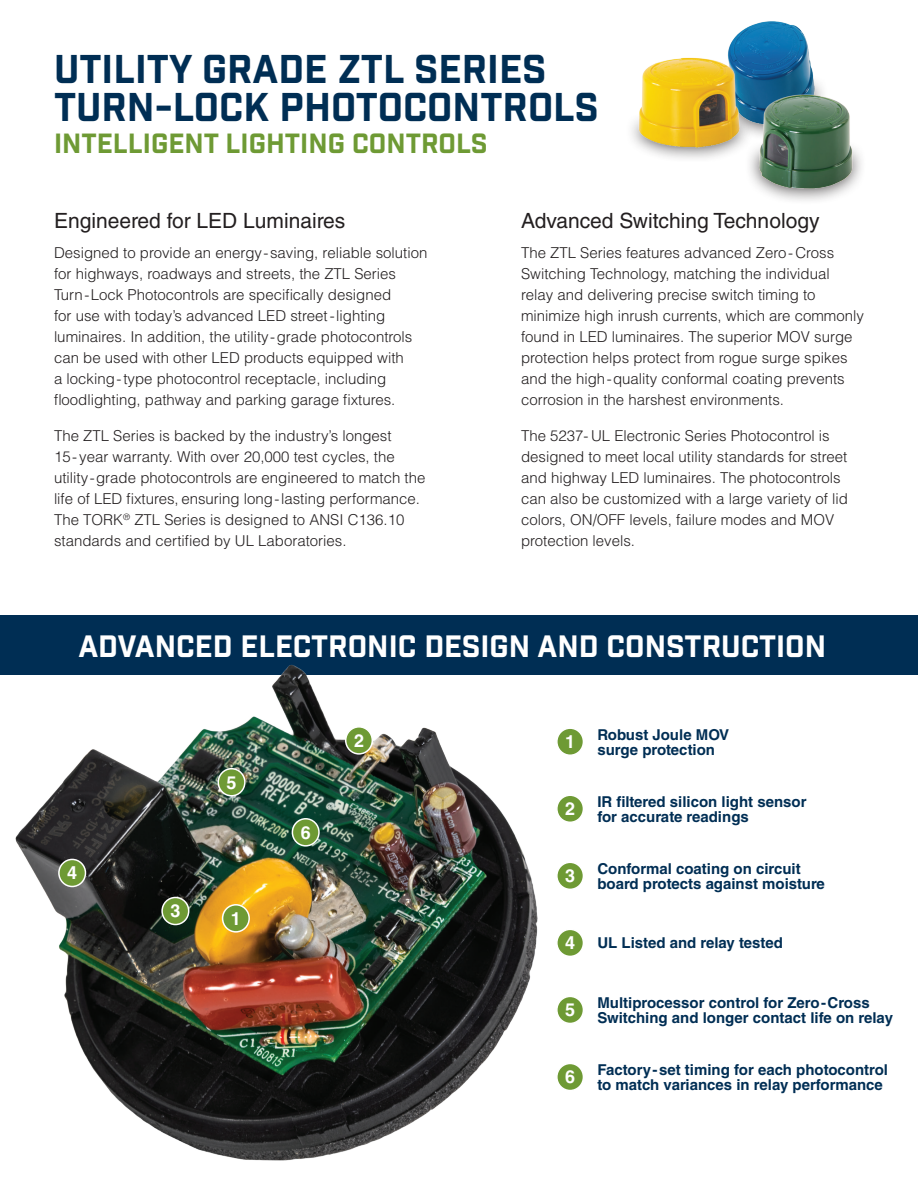
<style>
.page{position:relative;width:918px;height:1188px;background:#fff}
.page>*{position:absolute;margin:0;border:0;box-sizing:border-box;transform-origin:0 0}
.t1{font:39px/37.5px "Industry Inc Base";color:#002e54}
.t2{font:30px "Industry Inc Base";color:#fff}
.t3{font:27px "Industry Inc Base";color:#6e9a34}
.t4{font:21px "Helvetica LT Std";color:#231f20}
.t5{font:700 18px "Helvetica LT Std";color:#fff}
.t6{font:300 15px/21px "Helvetica LT Std";color:#231f20}
.t7{font:700 15px/15px "Helvetica LT Std";color:#002e54}
</style>
<div class="page">
<div style="left:0;top:615px;width:918px;height:60px;background:#002e54"></div>
<div style="left:557px;top:728px;width:26px;height:27px;background:#6e9a34;border-radius:50%"></div>
<div style="left:556px;top:727px;width:28px;height:29px;border:2px solid #fff;border-radius:50%"></div>
<div style="left:557px;top:929px;width:26px;height:27px;background:#6e9a34;border-radius:50%"></div>
<div style="left:556px;top:929px;width:28px;height:28px;border:2px solid #fff;border-radius:50%"></div>
<div style="left:557px;top:795px;width:26px;height:27px;background:#6e9a34;border-radius:50%"></div>
<div style="left:556px;top:794px;width:28px;height:29px;border:2px solid #fff;border-radius:50%"></div>
<div style="left:557px;top:996px;width:26px;height:27px;background:#6e9a34;border-radius:50%"></div>
<div style="left:556px;top:996px;width:28px;height:28px;border:2px solid #fff;border-radius:50%"></div>
<div style="left:557px;top:862px;width:26px;height:27px;background:#6e9a34;border-radius:50%"></div>
<div style="left:556px;top:862px;width:28px;height:28px;border:2px solid #fff;border-radius:50%"></div>
<div style="left:557px;top:1063px;width:26px;height:28px;background:#6e9a34;border-radius:50%"></div>
<div style="left:556px;top:1063px;width:28px;height:28px;border:2px solid #fff;border-radius:50%"></div>
<img style="left:15px;top:665px;width:542px;height:496px">
<div style="left:223px;top:905px;width:26px;height:27px;background:#6e9a34;border-radius:50%"></div>
<div style="left:222px;top:904px;width:28px;height:29px;border:2px solid #fff;border-radius:50%"></div>
<div style="left:59px;top:859px;width:26px;height:27px;background:#6e9a34;border-radius:50%"></div>
<div style="left:58px;top:859px;width:28px;height:28px;border:2px solid #fff;border-radius:50%"></div>
<div style="left:346px;top:727px;width:26px;height:27px;background:#6e9a34;border-radius:50%"></div>
<div style="left:345px;top:726px;width:28px;height:29px;border:2px solid #fff;border-radius:50%"></div>
<div style="left:218px;top:769px;width:27px;height:27px;background:#6e9a34;border-radius:50%"></div>
<div style="left:218px;top:768px;width:28px;height:29px;border:2px solid #fff;border-radius:50%"></div>
<div style="left:162px;top:897px;width:27px;height:28px;background:#6e9a34;border-radius:50%"></div>
<div style="left:161px;top:897px;width:28px;height:28px;border:2px solid #fff;border-radius:50%"></div>
<div style="left:292px;top:819px;width:27px;height:27px;background:#6e9a34;border-radius:50%"></div>
<div style="left:292px;top:818px;width:28px;height:29px;border:2px solid #fff;border-radius:50%"></div>
<div style="left:625px;top:112px;width:129px;height:52px;background:#231f20;opacity:.75"></div>
<img style="left:729px;top:21px;width:86px;height:61px">
<img style="left:747px;top:82px;width:115px;height:117px">
<img style="left:630px;top:48px;width:117px;height:108px">
<p class="t1" style="left:54px;top:53px;width:546px">UTILITY GRADE ZTL SERIES<br>TURN-LOCK PHOTOCONTROLS</p>
<p class="t3" style="left:54px;top:127px;width:435px">INTELLIGENT LIGHTING CONTROLS</p>
<p class="t4" style="left:54px;top:208px;width:293px">Engineered for LED Luminaires</p>
<p class="t6" style="left:54px;top:242px;width:375px">Designed to provide an energy-saving, reliable solution for highways, roadways and streets, the ZTL Series Turn-Lock Photocontrols are specifically designed<br>for use with today’s advanced LED street -lighting luminaires. In addition, the utility-grade photocontrols can be used with other LED products equipped with<br>a locking- type photocontrol receptacle, including floodlighting, pathway and parking garage fixtures.</p>
<p class="t6" style="left:54px;top:425px;width:339px">The ZTL Series is backed by the industry’s longest</p>
<p class="t6" style="left:54px;top:446px;width:373px">15- year warranty. With over 20,000 test cycles, the utility-grade photocontrols are engineered to match the life of LED fixtures, ensuring long-lasting performance.<br>The TORK<sup>®</sup> ZTL Series is designed to ANSI C136.10 standards and certified by UL Laboratories.</p>
<p class="t4" style="left:521px;top:208px;width:300px">Advanced Switching Technology</p>
<p class="t6" style="left:521px;top:242px;width:344px">The ZTL Series features advanced Zero- Cross Switching Technology, matching the individual relay and delivering precise switch timing to minimize high inrush currents, which are commonly found in LED luminaires. The superior MOV surge protection helps protect from rogue surge spikes and the high-quality conformal coating prevents corrosion in the harshest environments.</p>
<p class="t6" style="left:521px;top:425px;width:328px">The 5237- UL Electronic Series Photocontrol is designed to meet local utility standards for street and highway LED luminaires. The photocontrols can also be customized with a large variety of lid colors, ON/OFF levels, failure modes and MOV protection levels.</p>
<p class="t2" style="left:78px;top:628px;width:749px">ADVANCED ELECTRONIC DESIGN AND CONSTRUCTION</p>
<p class="t5" style="left:67px;top:862px;width:12px">4</p>
<p class="t5" style="left:170px;top:900px;width:12px">3</p>
<p class="t5" style="left:227px;top:771px;width:12px">5</p>
<p class="t5" style="left:231px;top:907px;width:12px">1</p>
<p class="t5" style="left:301px;top:821px;width:12px">6</p>
<p class="t5" style="left:354px;top:730px;width:12px">2</p>
<p class="t5" style="left:565px;top:731px;width:12px">1</p>
<p class="t5" style="left:565px;top:798px;width:12px">2</p>
<p class="t5" style="left:565px;top:865px;width:12px">3</p>
<p class="t7" style="left:597px;top:727px;width:133px">Robust Joule MOV surge protection</p>
<p class="t7" style="left:597px;top:794px;width:211px">IR filtered silicon light sensor for accurate readings</p>
<p class="t7" style="left:597px;top:861px;width:229px">Conformal coating on circuit board protects against moisture</p>
<p class="t5" style="left:565px;top:932px;width:12px">4</p>
<p class="t7" style="left:597px;top:935px;width:187px">UL Listed and relay tested</p>
<p class="t5" style="left:565px;top:999px;width:12px">5</p>
<p class="t5" style="left:565px;top:1066px;width:12px">6</p>
<p class="t7" style="left:597px;top:995px;width:297px">Multiprocessor control for Zero-Cross<br>Switching and longer contact life on relay</p>
<p class="t7" style="left:597px;top:1062px;width:292px">Factory-set timing for each photocontrol to match variances in relay performance</p>
</div>
